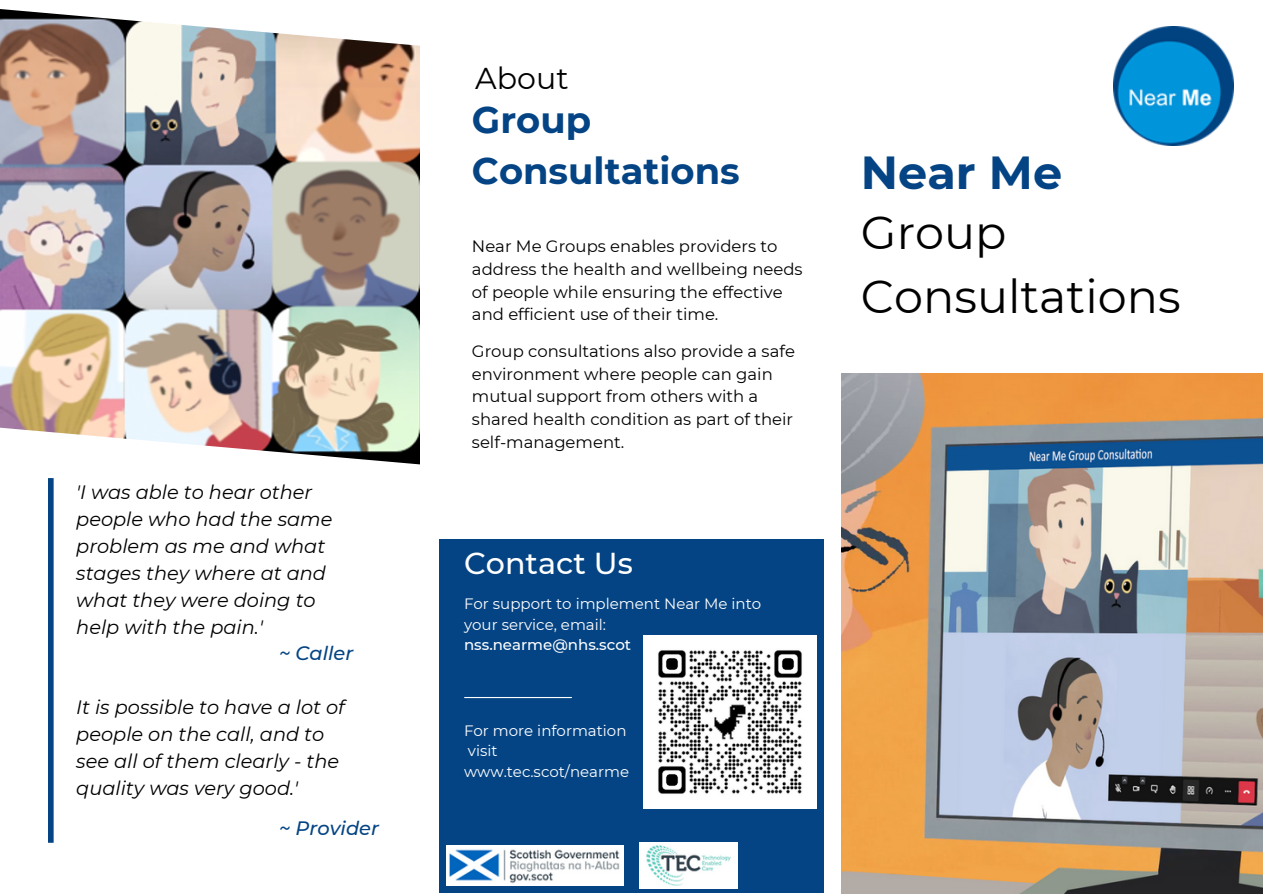
<style>
.page{position:relative;width:1263px;height:894px;background:#fff}
.page>*{position:absolute;margin:0;border:0;box-sizing:border-box;transform-origin:0 0}
.t1{font:46.2px/64.1px "Montserrat";color:#000}
.t2{font:700 46.2px "Montserrat";color:#044484}
.t3{font:700 36.9px/50.6px "Montserrat";color:#044484}
.t4{font:500 30.15px "Montserrat";color:#fff}
.t5{font:30px "Montserrat";color:#000}
.t6{font:italic 19.35px/27px "Montserrat";color:#000}
.t7{font:italic 500 19.35px "Montserrat";color:#044484}
.t8{font:16.5px/22.6px "Montserrat";color:#000}
.t9{font:15px/20.2px "Montserrat";color:#fff}
.t10{font:500 15px "Montserrat";color:#fff}
</style>
<div class="page">
<div style="left:439px;top:539px;width:384px;height:353px;background:#044484"></div>
<img style="left:0;top:9px;width:420px;height:456px">
<img style="left:841px;top:373px;width:422px;height:520px">
<hr style="left:465px;top:696px;width:106px;height:2px;background:#fff">
<div style="left:48px;top:478px;width:6px;height:364px;background:#044484"></div>
<img style="left:1114px;top:26px;width:119px;height:120px">
<img style="left:447px;top:845px;width:176px;height:40px">
<img style="left:639px;top:842px;width:98px;height:46px">
<img style="left:644px;top:635px;width:173px;height:173px">
<p class="t6" style="left:76px;top:478px;width:258px">'I was able to hear other people who had the same problem as me and what stages they where at and what they were doing to help with the pain.'</p>
<p class="t7" style="left:279px;top:640px;width:76px">~ Caller</p>
<p class="t6" style="left:76px;top:693px;width:270px">It is possible to have a lot of people on the call, and to see all of them clearly - the quality was very good.'</p>
<p class="t7" style="left:279px;top:816px;width:101px">~ Provider</p>
<h3 class="t5" style="left:475px;top:60px;width:95px">About</h3>
<h2 class="t3" style="left:472px;top:95px;width:269px">Group<br>Consultations</h2>
<p class="t8" style="left:472px;top:235px;width:332px">Near Me Groups enables providers to address the health and wellbeing needs of people while ensuring the effective and efficient use of their time.</p>
<p class="t8" style="left:472px;top:339px;width:324px">Group consultations also provide a safe environment where people can gain mutual support from others with a shared health condition as part of their self-management.</p>
<h3 class="t4" style="left:464px;top:544px;width:170px">Contact Us</h3>
<p class="t9" style="left:464px;top:593px;width:299px">For support to implement Near Me into your service, email:</p>
<p class="t10" style="left:464px;top:635px;width:169px">nss.nearme@nhs.scot</p>
<p class="t9" style="left:464px;top:720px;width:167px">For more information visit www.tec.scot/nearme</p>
<h1 class="t2" style="left:861px;top:145px;width:203px">Near Me</h1>
<h1 class="t1" style="left:861px;top:201px;width:321px">Group<br>Consultations</h1>
</div>
